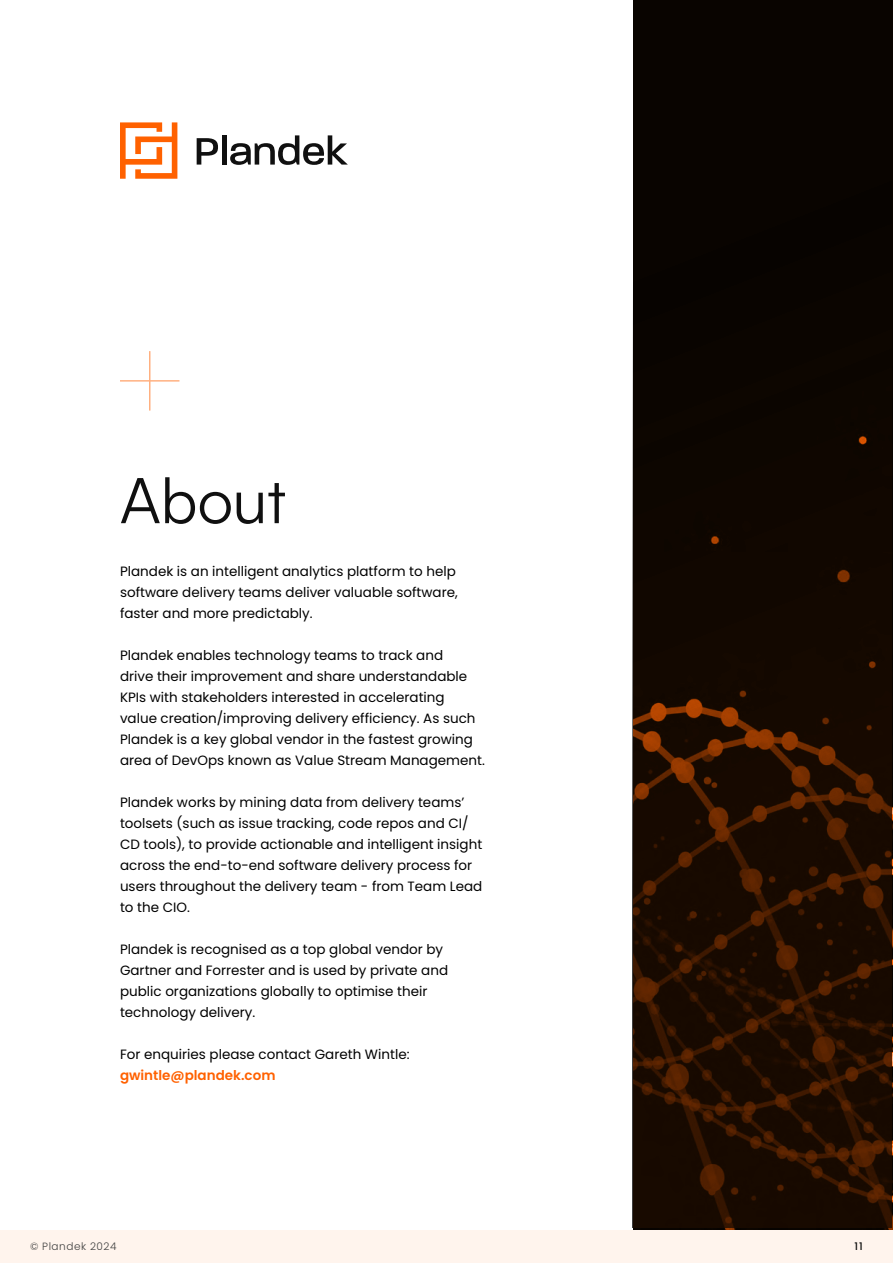
<style>
.page{position:relative;width:893px;height:1263px;background:#fff}
.page>*{position:absolute;margin:0;border:0;box-sizing:border-box;transform-origin:0 0}
.t1{font:63px "Satoshi";color:#101010}
.t2{font:13.5px/21px "Poppins";color:#000}
.t3{font:600 13.5px "Poppins";color:#ff6100}
.t4{font:300 10.5px "Poppins";letter-spacing:.05em;color:#404040}
.t5{font:500 10.5px "Poppins";color:#101010}
</style>
<div class="page">
<svg style="left:634px;top:0;width:259px;height:1230px;fill:#130800"></svg>
<div style="left:0;top:1230px;width:893px;height:33px;background:#fff4ed"></div>
<hr style="left:149px;top:351px;width:1px;height:60px;background:#ff6100">
<hr style="left:120px;top:380px;width:59px;height:2px;background:#ff6100">
<svg style="left:120px;top:122px;width:57px;height:57px"></svg>
<svg style="left:197px;top:138px;width:21px;height:27px"></svg>
<div style="left:222px;top:135px;width:5px;height:30px;background:#101010"></div>
<svg style="left:230px;top:135px;width:118px;height:30px"></svg>
<p class="t1" style="left:120px;top:458px;width:168px">About</p>
<p class="t2" style="left:120px;top:561px;width:339px">Plandek is an intelligent analytics platform to help software delivery teams deliver valuable software, faster and more predictably.</p>
<p class="t2" style="left:120px;top:645px;width:366px">Plandek enables technology teams to track and<br>drive their improvement and share understandable KPIs with stakeholders interested in accelerating value creation/improving delivery efficiency. As such Plandek is a key global vendor in the fastest growing area of DevOps known as Value Stream Management.</p>
<p class="t2" style="left:120px;top:792px;width:364px">Plandek works by mining data from delivery teams’ toolsets (such as issue tracking, code repos and CI/ CD tools), to provide actionable and intelligent insight across the end-to-end software delivery process for users throughout the delivery team - from Team Lead to the CIO.</p>
<p class="t2" style="left:120px;top:939px;width:330px">Plandek is recognised as a top global vendor by Gartner and Forrester and is used by private and public organizations globally to optimise their technology delivery.</p>
<p class="t2" style="left:120px;top:1044px;width:291px">For enquiries please contact Gareth Wintle:</p>
<p class="t3" style="left:120px;top:1068px;width:157px">gwintle@plandek.com</p>
<p class="t4" style="left:30px;top:1240px;width:88px">© Plandek 2024</p>
<p class="t5" style="left:855px;top:1240px;width:10px">11</p>
</div>
